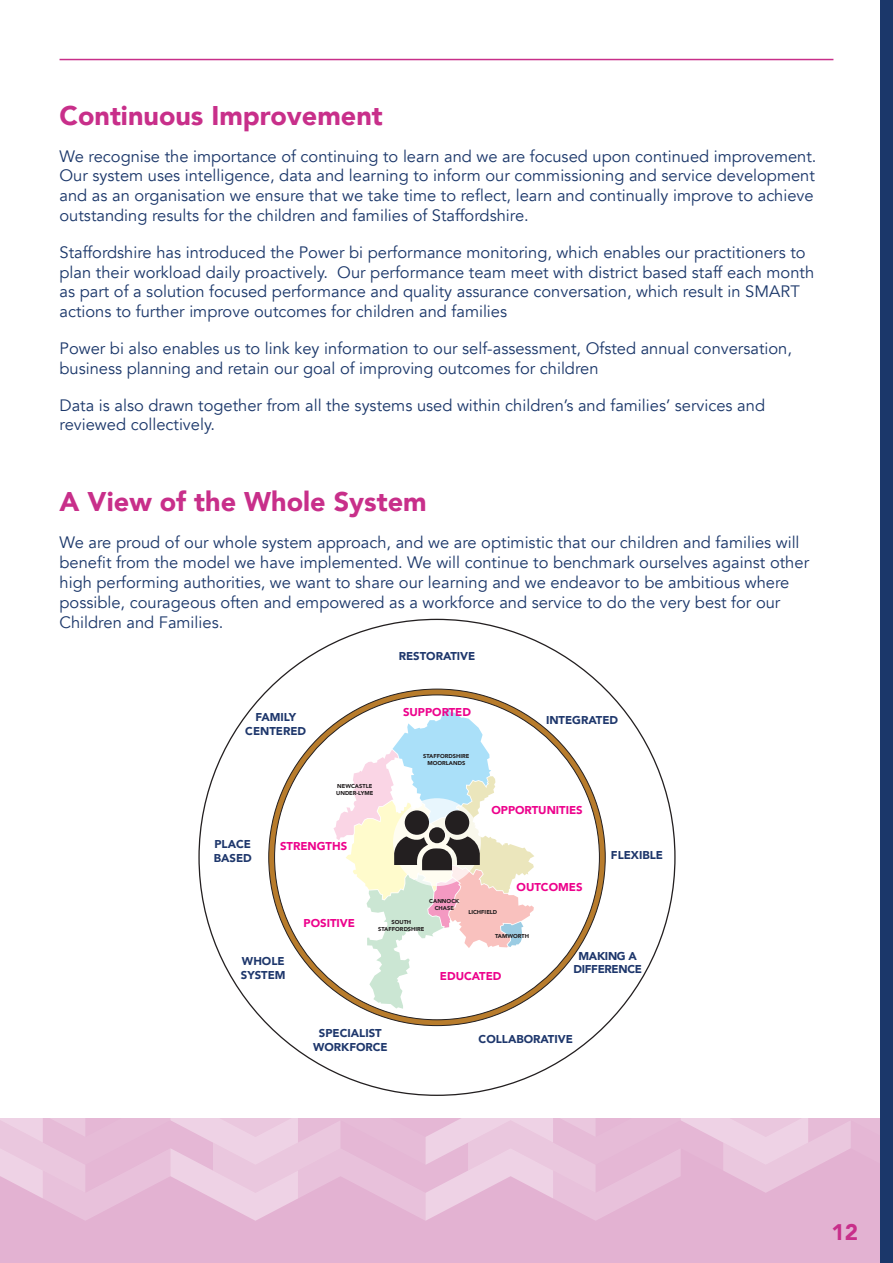
<style>
.page{position:relative;width:893px;height:1263px;background:#fff}
.page>*{position:absolute;margin:0;border:0;box-sizing:border-box;transform-origin:0 0}
.t1{font:900 27px "Avenir";color:#c82f8a}
.t2{font:900 22.5px "Avenir";color:#c82f8a}
.t3{font:16.5px/19.8px "Avenir";color:#1b376a}
.t4{font:900 11.4px/13.6px "Avenir";color:#1e376c;text-align:center}
.t5{font:900 11.4px "Avenir";color:#ed028c}
.t6{font:900 11.4px/13.6px "Avenir";letter-spacing:-.025em;color:#1e376c;text-align:center}
.t7{font:900 5.7px/6.8px "Avenir";color:#231f20;text-align:center}
</style>
<div class="page">
<hr style="left:60px;top:59px;width:773px;height:1px;background:#c82f8a">
<div style="left:0;top:1119px;width:893px;height:144px;background:#e3b2d2"></div>
<svg style="left:0;top:1119px;width:851px;height:102px"></svg>
<div style="left:880px;top:0;width:13px;height:1263px;background:#1b376a"></div>
<svg style="left:269px;top:689px;width:336px;height:336px;background:#9f6d2b"></svg>
<div style="left:275px;top:695px;width:324px;height:325px;background:#fff;border-radius:50%"></div>
<svg style="left:333px;top:707px;width:201px;height:302px"></svg>
<div style="left:405px;top:810px;width:24px;height:25px;background:#231f20;border-radius:50%"></div>
<div style="left:445px;top:810px;width:24px;height:25px;background:#231f20;border-radius:50%"></div>
<div style="left:429px;top:827px;width:16px;height:16px;background:#231f20;border-radius:50%"></div>
<h1 class="t1" style="left:60px;top:92px;width:325px">Continuous Improvement</h1>
<p class="t3" style="left:60px;top:146px;width:758px">We recognise the importance of continuing to learn and we are focused upon continued improvement.<br>Our system uses intelligence, data and learning to inform our commissioning and service development and as an organisation we ensure that we take time to reflect, learn and continually improve to achieve outstanding results for the children and families of Staffordshire.</p>
<p class="t3" style="left:60px;top:243px;width:756px">Staffordshire has introduced the Power bi performance monitoring, which enables our practitioners to plan their workload daily proactively. Our performance team meet with district based staff each month as part of a solution focused performance and quality assurance conversation, which result in SMART actions to further improve outcomes for children and families</p>
<p class="t3" style="left:60px;top:339px;width:734px">Power bi also enables us to link key information to our self-assessment, Ofsted annual conversation, business planning and retain our goal of improving outcomes for children</p>
<p class="t3" style="left:60px;top:395px;width:707px">Data is also drawn together from all the systems used within children’s and families’ services and reviewed collectively.</p>
<h1 class="t1" style="left:60px;top:479px;width:369px">A View of the Whole System</h1>
<p class="t3" style="left:60px;top:533px;width:751px">We are proud of our whole system approach, and we are optimistic that our children and families will benefit from the model we have implemented. We will continue to benchmark ourselves against other high performing authorities, we want to share our learning and we endeavor to be ambitious where possible, courageous often and empowered as a workforce and service to do the very best for our Children and Families.</p>
<p class="t4" style="left:245px;top:710px;width:62px">FAMILY<br>CENTERED</p>
<p class="t7" style="left:336px;top:782px;width:39px;text-align:left">NEWCASTLE<br>UNDER-LYME</p>
<p class="t4" style="left:214px;top:837px;width:40px;text-align:left">PLACE<br>BASED</p>
<p class="t5" style="left:280px;top:836px;width:69px">STRENGTHS</p>
<p class="t4" style="left:399px;top:649px;width:78px">RESTORATIVE</p>
<p class="t5" style="left:403px;top:702px;width:70px">SUPPORTED</p>
<p class="t7" style="left:423px;top:753px;width:48px">STAFFORDSHIRE<br>MOORLANDS</p>
<p class="t4" style="left:546px;top:713px;width:74px">INTEGRATED</p>
<p class="t5" style="left:491px;top:800px;width:93px">OPPORTUNITIES</p>
<p class="t5" style="left:517px;top:878px;width:67px">OUTCOMES</p>
<p class="t4" style="left:611px;top:848px;width:54px">FLEXIBLE</p>
<p class="t4" style="left:241px;top:954px;width:46px;text-align:left">WHOLE<br>SYSTEM</p>
<p class="t5" style="left:304px;top:913px;width:53px">POSITIVE</p>
<p class="t7" style="left:429px;top:897px;width:32px">CANNOCK<br>CHASE</p>
<p class="t7" style="left:378px;top:919px;width:48px">SOUTH<br>STAFFORDSHIRE</p>
<p class="t7" style="left:468px;top:909px;width:30px">LICHFIELD</p>
<p class="t7" style="left:495px;top:932px;width:35px">TAMWORTH</p>
<p class="t5" style="left:440px;top:966px;width:63px">EDUCATED</p>
<p class="t6" style="left:573px;top:949px;width:70px">MAKING A<br>DIFFERENCE</p>
<p class="t4" style="left:313px;top:1026px;width:76px">SPECIALIST<br>WORKFORCE</p>
<p class="t4" style="left:479px;top:1032px;width:96px">COLLABORATIVE</p>
<h2 class="t2" style="left:831px;top:1213px;width:28px">12</h2>
</div>
